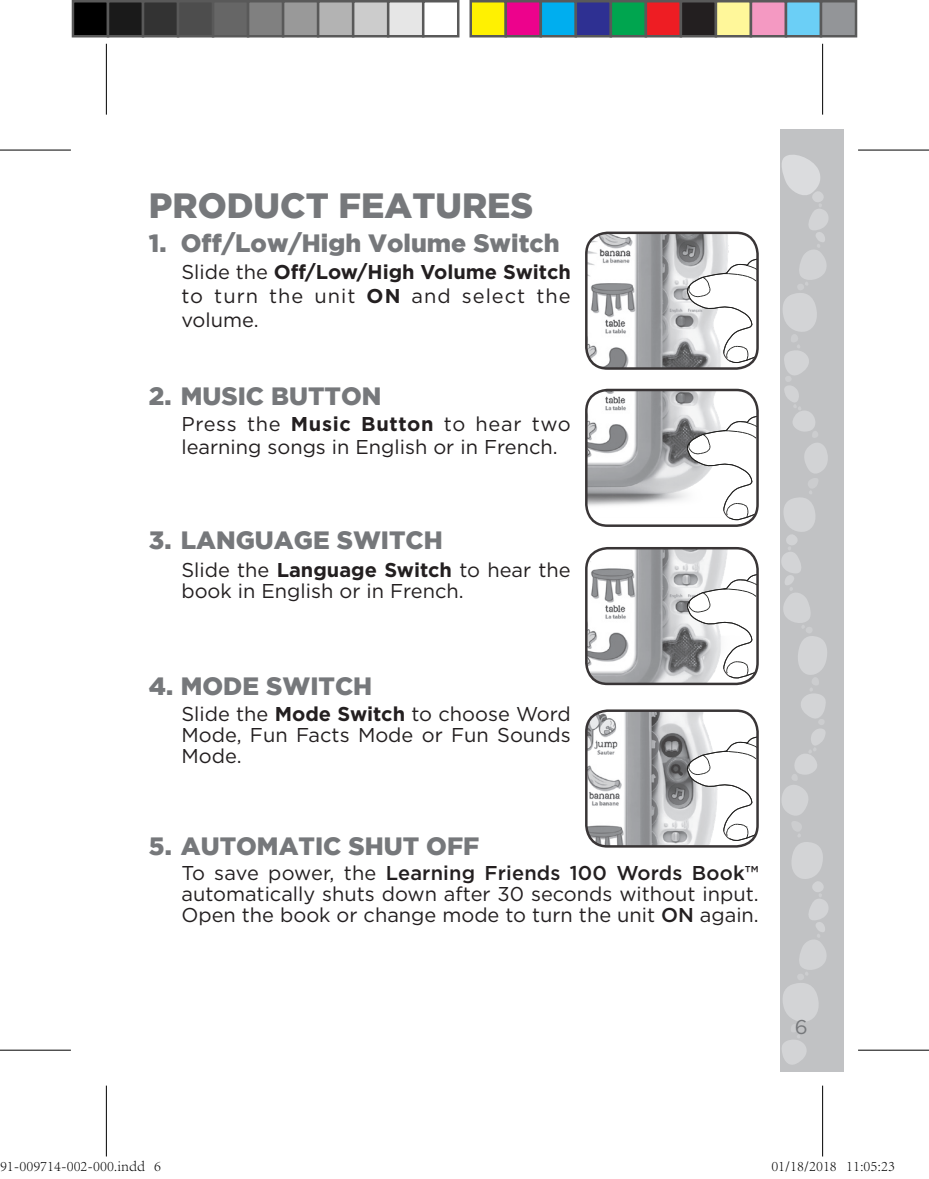
<style>
.page{position:relative;width:929px;height:1179px;background:#fff}
.page>*{position:absolute;margin:0;border:0;box-sizing:border-box;transform-origin:0 0}
.t1{font:900 35px "Gotham";color:#76787b}
.t2{font:900 25px "Gotham";color:#76787b}
.t3{font:20px/21.2px "Gotham";color:#231f20}
.t4{font:500 20px "Gotham HTF";letter-spacing:.01em;color:#231f20}
.t5{font:20px/24px "Gotham";letter-spacing:.05em;color:#231f20}
.t6{font:700 20px "Gotham HTF";color:#231f20}
.t7{font:20px "Gotham";color:#76787b}
.t8{font:300 15px "Adobe Song Std";color:#000}
.s1{font-family:"Gotham";font-weight:400}
.s2{font-family:"Gotham HTF";font-weight:700}
.s3{font-family:"Gotham HTF";font-weight:500}
</style>
<div class="page">
<div style="left:780px;top:129px;width:64px;height:942px;background:#c1c2c4"></div>
<svg style="left:781px;top:155px;width:47px;height:910px"></svg>
<img style="left:586px;top:390px;width:171px;height:136px">
<svg style="left:686px;top:415px;width:71px;height:105px"></svg>
<div style="left:585px;top:389px;width:173px;height:138px;border:2px solid #231f20;border-radius:21px"></div>
<img style="left:586px;top:233px;width:171px;height:134px">
<svg style="left:686px;top:258px;width:71px;height:105px"></svg>
<div style="left:585px;top:232px;width:173px;height:138px;border:2px solid #231f20;border-radius:21px"></div>
<img style="left:586px;top:548px;width:171px;height:136px">
<svg style="left:686px;top:573px;width:71px;height:105px"></svg>
<div style="left:585px;top:547px;width:173px;height:138px;border:2px solid #231f20;border-radius:21px"></div>
<img style="left:588px;top:711px;width:169px;height:134px">
<svg style="left:686px;top:736px;width:71px;height:105px"></svg>
<div style="left:585px;top:709px;width:173px;height:139px;border:2px solid #231f20;border-radius:21px"></div>
<svg style="left:0;top:149px;width:71px;height:1px"></svg>
<svg style="left:858px;top:149px;width:70px;height:1px"></svg>
<svg style="left:0;top:1049px;width:71px;height:1px"></svg>
<svg style="left:858px;top:1049px;width:70px;height:1px"></svg>
<svg style="left:823px;top:44px;width:1px;height:71px"></svg>
<svg style="left:823px;top:1085px;width:1px;height:71px"></svg>
<hr style="left:0;top:150px;width:71px;height:1px;background:#000">
<hr style="left:857px;top:150px;width:71px;height:1px;background:#000">
<hr style="left:0;top:1050px;width:71px;height:1px;background:#000">
<hr style="left:857px;top:1050px;width:71px;height:1px;background:#000">
<hr style="left:106px;top:44px;width:1px;height:71px;background:#000">
<hr style="left:106px;top:1085px;width:1px;height:71px;background:#000">
<hr style="left:822px;top:44px;width:1px;height:71px;background:#000">
<hr style="left:822px;top:1085px;width:1px;height:71px;background:#000">
<div style="left:73px;top:1px;width:35px;height:35px;background:#000"></div>
<div style="left:72px;top:0;width:37px;height:37px;border:2px solid #595959"></div>
<div style="left:108px;top:1px;width:35px;height:35px;background:#1a1a1a"></div>
<div style="left:107px;top:0;width:37px;height:37px;border:2px solid #595959"></div>
<div style="left:143px;top:1px;width:35px;height:35px;background:#333"></div>
<div style="left:142px;top:0;width:37px;height:37px;border:2px solid #595959"></div>
<div style="left:178px;top:1px;width:35px;height:35px;background:#4d4d4d"></div>
<div style="left:177px;top:0;width:37px;height:37px;border:2px solid #595959"></div>
<div style="left:213px;top:1px;width:35px;height:35px;background:#666"></div>
<div style="left:212px;top:0;width:37px;height:37px;border:2px solid #595959"></div>
<div style="left:248px;top:1px;width:35px;height:35px;background:#808080"></div>
<div style="left:247px;top:0;width:37px;height:37px;border:2px solid #595959"></div>
<div style="left:283px;top:1px;width:35px;height:35px;background:#999"></div>
<div style="left:282px;top:0;width:37px;height:37px;border:2px solid #595959"></div>
<div style="left:318px;top:1px;width:35px;height:35px;background:#b3b3b3"></div>
<div style="left:317px;top:0;width:37px;height:37px;border:2px solid #595959"></div>
<div style="left:353px;top:1px;width:35px;height:35px;background:#ccc"></div>
<div style="left:352px;top:0;width:37px;height:37px;border:2px solid #595959"></div>
<div style="left:388px;top:1px;width:35px;height:35px;background:#e6e6e6"></div>
<div style="left:387px;top:0;width:37px;height:37px;border:2px solid #595959"></div>
<div style="left:422px;top:0;width:37px;height:37px;border:2px solid #595959"></div>
<div style="left:470px;top:1px;width:35px;height:35px;background:#fff101"></div>
<div style="left:469px;top:0;width:38px;height:37px;border:2px solid #595959"></div>
<div style="left:505px;top:1px;width:35px;height:35px;background:#ed028c"></div>
<div style="left:504px;top:0;width:38px;height:37px;border:2px solid #595959"></div>
<div style="left:540px;top:1px;width:35px;height:35px;background:#00aeef"></div>
<div style="left:539px;top:0;width:38px;height:37px;border:2px solid #595959"></div>
<div style="left:575px;top:1px;width:35px;height:35px;background:#2e3092"></div>
<div style="left:574px;top:0;width:38px;height:37px;border:2px solid #595959"></div>
<div style="left:610px;top:1px;width:35px;height:35px;background:#00a54f"></div>
<div style="left:609px;top:0;width:38px;height:37px;border:2px solid #595959"></div>
<div style="left:645px;top:1px;width:35px;height:35px;background:#ee1d23"></div>
<div style="left:644px;top:0;width:38px;height:37px;border:2px solid #595959"></div>
<div style="left:680px;top:1px;width:35px;height:35px;background:#231f20"></div>
<div style="left:679px;top:0;width:38px;height:37px;border:2px solid #595959"></div>
<div style="left:715px;top:1px;width:35px;height:35px;background:#fff79a"></div>
<div style="left:714px;top:0;width:38px;height:37px;border:2px solid #595959"></div>
<div style="left:750px;top:1px;width:35px;height:35px;background:#f499c2"></div>
<div style="left:749px;top:0;width:38px;height:37px;border:2px solid #595959"></div>
<div style="left:785px;top:1px;width:35px;height:35px;background:#6bcff6"></div>
<div style="left:784px;top:0;width:38px;height:37px;border:2px solid #595959"></div>
<div style="left:820px;top:1px;width:35px;height:35px;background:#939598"></div>
<div style="left:819px;top:0;width:38px;height:37px;border:2px solid #595959"></div>
<div style="left:20px;top:1162px;width:5px;height:10px;border:1px solid #fff;border-radius:50%"></div>
<div style="left:20px;top:1162px;width:6px;height:10px;border:1px solid #fff;border-radius:50%"></div>
<div style="left:27px;top:1162px;width:5px;height:10px;border:1px solid #fff;border-radius:50%"></div>
<div style="left:26px;top:1162px;width:7px;height:10px;border:1px solid #fff;border-radius:50%"></div>
<div style="left:68px;top:1162px;width:5px;height:10px;border:1px solid #fff;border-radius:50%"></div>
<div style="left:67px;top:1162px;width:7px;height:10px;border:1px solid #fff;border-radius:50%"></div>
<div style="left:75px;top:1162px;width:5px;height:10px;border:1px solid #fff;border-radius:50%"></div>
<div style="left:74px;top:1162px;width:6px;height:10px;border:1px solid #fff;border-radius:50%"></div>
<div style="left:94px;top:1162px;width:5px;height:10px;border:1px solid #fff;border-radius:50%"></div>
<div style="left:93px;top:1162px;width:7px;height:10px;border:1px solid #fff;border-radius:50%"></div>
<div style="left:101px;top:1162px;width:5px;height:10px;border:1px solid #fff;border-radius:50%"></div>
<div style="left:100px;top:1162px;width:7px;height:10px;border:1px solid #fff;border-radius:50%"></div>
<div style="left:108px;top:1162px;width:5px;height:10px;border:1px solid #fff;border-radius:50%"></div>
<div style="left:107px;top:1162px;width:7px;height:10px;border:1px solid #fff;border-radius:50%"></div>
<div style="left:772px;top:1162px;width:5px;height:10px;border:1px solid #fff;border-radius:50%"></div>
<div style="left:771px;top:1162px;width:7px;height:10px;border:1px solid #fff;border-radius:50%"></div>
<div style="left:816px;top:1162px;width:5px;height:10px;border:1px solid #fff;border-radius:50%"></div>
<div style="left:816px;top:1162px;width:6px;height:10px;border:1px solid #fff;border-radius:50%"></div>
<div style="left:864px;top:1162px;width:5px;height:10px;border:1px solid #fff;border-radius:50%"></div>
<div style="left:863px;top:1162px;width:7px;height:10px;border:1px solid #fff;border-radius:50%"></div>
<h1 class="t1" style="left:149px;top:185px;width:386px">PRODUCT FEATURES</h1>
<p class="t2" style="left:149px;top:228px;width:412px">1. Off/Low/High Volume Switch</p>
<p class="t6" style="left:181px;top:261px;width:391px"><span class="s1">Slide the</span> Off/Low/High Volume Switch</p>
<p class="t5" style="left:181px;top:284px;width:391px">to turn the unit <span class="s2">ON</span> and select the volume.</p>
<p class="t2" style="left:149px;top:382px;width:234px">2. MUSIC BUTTON</p>
<p class="t3" style="left:181px;top:413px;width:391px;line-height:22.5px">Press the <span class="s2">Music Button</span> to hear two learning songs in English or in French.</p>
<p class="t2" style="left:149px;top:526px;width:295px">3. LANGUAGE SWITCH</p>
<p class="t3" style="left:181px;top:558px;width:391px">Slide the <span class="s2">Language Switch</span> to hear the book in English or in French.</p>
<p class="t2" style="left:149px;top:671px;width:225px">4. MODE SWITCH</p>
<p class="t3" style="left:181px;top:703px;width:391px;text-align:justify">Slide the <span class="s2">Mode Switch</span> to choose Word Mode, Fun Facts Mode or Fun Sounds Mode.</p>
<p class="t2" style="left:149px;top:832px;width:332px">5. AUTOMATIC SHUT OFF</p>
<p class="t4" style="left:181px;top:861px;width:578px"><span class="s1">To save power, the</span> Learning Friends 100 Words Book™</p>
<p class="t3" style="left:181px;top:883px;width:579px">automatically shuts down after 30 seconds without input.<br>Open the book or change mode to turn the unit <span class="s3">ON</span> again.</p>
<p class="t7" style="left:794px;top:1016px;width:14px">6</p>
<p class="t8" style="left:0;top:1158px;width:163px">91-009714-002-000.indd 6</p>
<p class="t8" style="left:771px;top:1158px;width:125px">01/18/2018 11:05:23</p>
</div>
